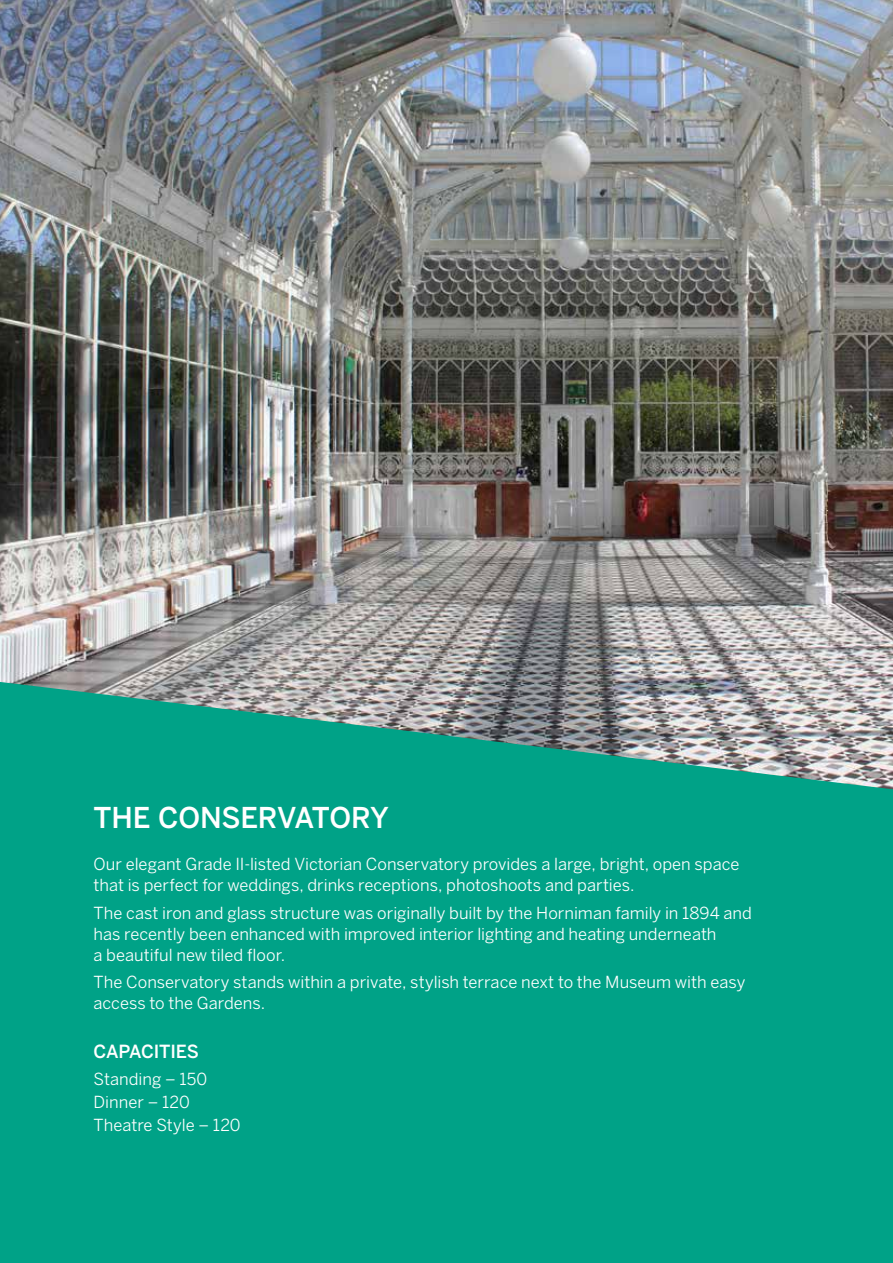
<style>
.page{position:relative;width:893px;height:1263px;background:#fff}
.page>*{position:absolute;margin:0;border:0;box-sizing:border-box;transform-origin:0 0}
.t1{font:500 28.5px "Benton Sans";letter-spacing:-.01em;color:#fff}
.t2{font:500 18px "Benton Sans";letter-spacing:-.015em;color:#fff}
.t3{font:16.5px/21px "Benton Sans";color:#fff}
</style>
<div class="page">
<img style="left:0;top:0;width:893px;height:682px">
<svg style="left:0;top:682px;width:893px;height:581px;background:#0fa28a"></svg>
<h1 class="t1" style="left:94px;top:800px;width:297px">THE CONSERVATORY</h1>
<p class="t3" style="left:94px;top:853px;width:647px">Our elegant Grade II-listed Victorian Conservatory provides a large, bright, open space that is perfect for weddings, drinks receptions, photoshoots and parties.</p>
<p class="t3" style="left:94px;top:902px;width:660px">The cast iron and glass structure was originally built by the Horniman family in 1894 and has recently been enhanced with improved interior lighting and heating underneath<br>a beautiful new tiled floor.</p>
<p class="t3" style="left:94px;top:971px;width:653px">The Conservatory stands within a private, stylish terrace next to the Museum with easy access to the Gardens.</p>
<p class="t2" style="left:94px;top:1040px;width:107px">CAPACITIES</p>
<p class="t3" style="left:94px;top:1067px;width:149px;line-height:23.1px">Standing – 150<br>Dinner – 120<br>Theatre Style – 120</p>
</div>
